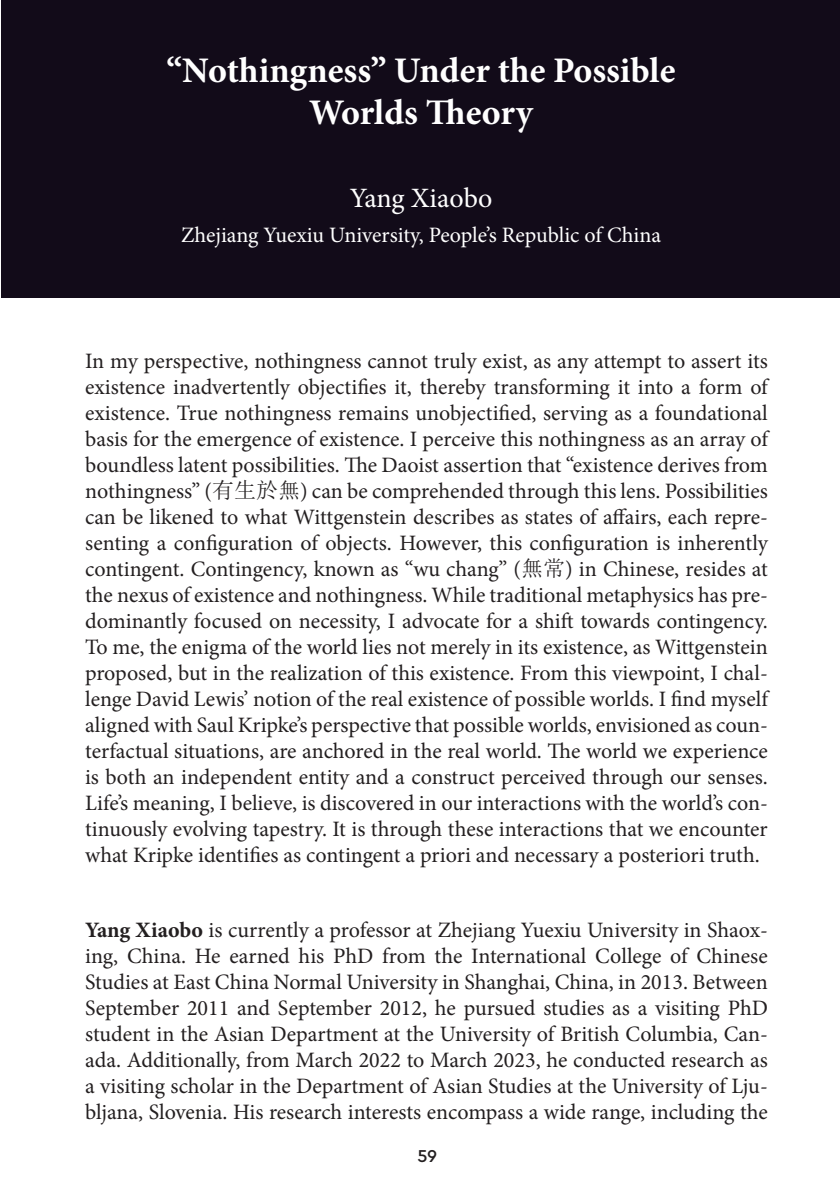
<style>
.page{position:relative;width:840px;height:1191px;background:#fff}
.page>*{position:absolute;margin:0;border:0;box-sizing:border-box;transform-origin:0 0}
.NASLOV_1{font:700 36px/42px "Minion Pro";color:#fff;text-align:center}
.AVTOR{font:28px "Minion Pro";letter-spacing:-.005em;color:#fff}
.t1{font:22px/26px "Minion Pro";color:#231f20;text-align:justify}
.USTANOVA{font:22px "Minion Pro";color:#fff}
.t2{font:500 18px "Cera Pro";color:#231f20}
.s1{font-family:"Sim Sun"}
.s2{font-weight:700}
</style>
<div class="page">
<div style="left:1px;top:0;width:838px;height:298px;background:#120b19"></div>
<p class="NASLOV_1" style="left:166px;top:49px;width:510px">“Nothingness” Under the Possible<br>Worlds Theory</p>
<p class="AVTOR" style="left:349px;top:179px;width:144px">Yang Xiaobo</p>
<p class="USTANOVA" style="left:181px;top:220px;width:481px">Zhejiang Yuexiu University, People’s Republic of China</p>
<p class="t1" style="left:85px;top:348px;width:684px">In my perspective, nothingness cannot truly exist, as any attempt to assert its existence inadvertently objectifies it, thereby transforming it into a form of existence. True nothingness remains unobjectified, serving as a foundational basis for the emergence of existence. I perceive this nothingness as an array of boundless latent possibilities. The Daoist assertion that “existence derives from nothingness” (<span class="s1">有生於無</span>) can be comprehended through this lens. Possibilities can be likened to what Wittgenstein describes as states of affairs, each repre&shy;senting a configuration of objects. However, this configuration is inherently contingent. Contingency, known as “wu chang” (<span class="s1">無常</span>) in Chinese, resides at the nexus of existence and nothingness. While traditional metaphysics has pre&shy;dominantly focused on necessity, I advocate for a shift towards contingency.<br>To me, the enigma of the world lies not merely in its existence, as Wittgenstein proposed, but in the realization of this existence. From this viewpoint, I chal&shy;lenge David Lewis’ notion of the real existence of possible worlds. I find myself aligned with Saul Kripke’s perspective that possible worlds, envisioned as coun&shy;terfactual situations, are anchored in the real world. The world we experience is both an independent entity and a construct perceived through our senses.<br>Life’s meaning, I believe, is discovered in our interactions with the world’s con&shy;tinuously evolving tapestry. It is through these interactions that we encounter what Kripke identifies as contingent a priori and necessary a posteriori truth.</p>
<p class="t1" style="left:85px;top:916px;width:684px"><span class="s2">Yang Xiaobo</span> is currently a professor at Zhejiang Yuexiu University in Shaox&shy;ing, China. He earned his PhD from the International College of Chinese Studies at East China Normal University in Shanghai, China, in 2013. Between September 2011 and September 2012, he pursued studies as a visiting PhD student in the Asian Department at the University of British Columbia, Can&shy;ada. Additionally, from March 2022 to March 2023, he conducted research as a visiting scholar in the Department of Asian Studies at the University of Lju&shy;bljana, Slovenia. His research interests encompass a wide range, including the</p>
<p class="t2" style="left:417px;top:1144px;width:21px">59</p>
</div>
